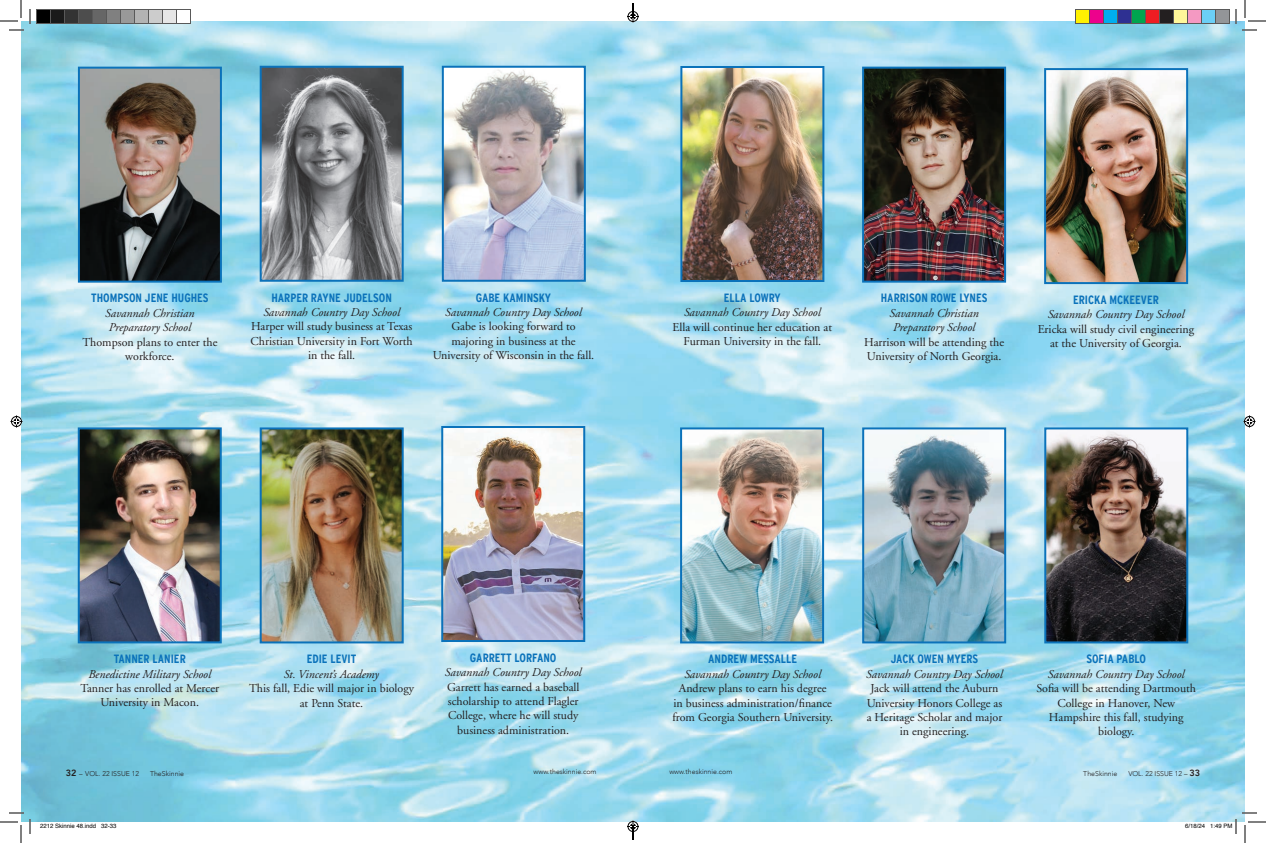
<style>
.page{position:relative;width:1266px;height:843px;background:#fff}
.page>*{position:absolute;margin:0;border:0;box-sizing:border-box;transform-origin:0 0}
.t1{font:12px/14.4px "Adobe Garamond";color:#231f20;text-align:center}
.t2{font:italic 12px/14.4px "Adobe Garamond";color:#231f20;text-align:center}
.t3{font:700 condensed 12px "Interstate";color:#0b72ba}
.t4{font:300 7px "Avenir";color:#231f20}
.t5{font:6px "Helvetica";color:#000}
.s1{font-weight:800;font-size:9px}
</style>
<div class="page">
<img style="left:21px;top:21px;width:1224px;height:801px">
<img style="left:865px;top:430px;width:138px;height:210px">
<div style="left:862px;top:427px;width:144px;height:216px;border:2px solid #0b72ba"></div>
<img style="left:444px;top:429px;width:138px;height:210px">
<div style="left:441px;top:426px;width:144px;height:216px;border:2px solid #0b72ba"></div>
<img style="left:263px;top:430px;width:138px;height:210px">
<div style="left:260px;top:427px;width:144px;height:216px;border:2px solid #0b72ba"></div>
<img style="left:865px;top:70px;width:138px;height:210px">
<div style="left:862px;top:67px;width:144px;height:216px;border:2px solid #0b72ba"></div>
<img style="left:683px;top:69px;width:138px;height:210px">
<div style="left:680px;top:66px;width:144px;height:216px;border:2px solid #0b72ba"></div>
<img style="left:683px;top:430px;width:138px;height:210px">
<div style="left:680px;top:427px;width:144px;height:216px;border:2px solid #0b72ba"></div>
<img style="left:1047px;top:71px;width:138px;height:210px">
<div style="left:1044px;top:68px;width:144px;height:216px;border:2px solid #0b72ba"></div>
<img style="left:81px;top:430px;width:138px;height:210px">
<div style="left:78px;top:427px;width:144px;height:216px;border:2px solid #0b72ba"></div>
<img style="left:1047px;top:430px;width:138px;height:210px">
<div style="left:1044px;top:427px;width:144px;height:216px;border:2px solid #0b72ba"></div>
<img style="left:445px;top:69px;width:138px;height:210px">
<div style="left:442px;top:66px;width:144px;height:216px;border:2px solid #0b72ba"></div>
<img style="left:263px;top:69px;width:138px;height:210px">
<div style="left:260px;top:66px;width:144px;height:216px;border:2px solid #0b72ba"></div>
<img style="left:81px;top:70px;width:138px;height:210px">
<div style="left:78px;top:67px;width:144px;height:216px;border:2px solid #0b72ba"></div>
<svg style="left:0;top:0;width:31px;height:31px"></svg>
<svg style="left:0;top:812px;width:31px;height:31px"></svg>
<svg style="left:1235px;top:0;width:31px;height:31px"></svg>
<svg style="left:10px;top:416px;width:12px;height:12px"></svg>
<svg style="left:1244px;top:416px;width:12px;height:12px"></svg>
<div style="left:36px;top:10px;width:14px;height:14px;background:#000"></div>
<div style="left:36px;top:9px;width:15px;height:15px;border:1px solid #595959"></div>
<div style="left:50px;top:10px;width:14px;height:14px;background:#1a1a1a"></div>
<div style="left:50px;top:9px;width:15px;height:15px;border:1px solid #595959"></div>
<div style="left:64px;top:10px;width:14px;height:14px;background:#333"></div>
<div style="left:64px;top:9px;width:15px;height:15px;border:1px solid #595959"></div>
<div style="left:78px;top:10px;width:14px;height:14px;background:#4d4d4d"></div>
<div style="left:78px;top:9px;width:15px;height:15px;border:1px solid #595959"></div>
<div style="left:92px;top:10px;width:14px;height:14px;background:#666"></div>
<div style="left:92px;top:9px;width:15px;height:15px;border:1px solid #595959"></div>
<div style="left:106px;top:10px;width:14px;height:14px;background:#808080"></div>
<div style="left:106px;top:9px;width:15px;height:15px;border:1px solid #595959"></div>
<div style="left:120px;top:10px;width:14px;height:14px;background:#999"></div>
<div style="left:120px;top:9px;width:15px;height:15px;border:1px solid #595959"></div>
<div style="left:134px;top:10px;width:14px;height:14px;background:#b3b3b3"></div>
<div style="left:134px;top:9px;width:15px;height:15px;border:1px solid #595959"></div>
<div style="left:148px;top:10px;width:14px;height:14px;background:#ccc"></div>
<div style="left:148px;top:9px;width:15px;height:15px;border:1px solid #595959"></div>
<div style="left:162px;top:10px;width:14px;height:14px;background:#e6e6e6"></div>
<div style="left:162px;top:9px;width:15px;height:15px;border:1px solid #595959"></div>
<div style="left:176px;top:10px;width:14px;height:14px;background:#fff"></div>
<div style="left:176px;top:9px;width:15px;height:15px;border:1px solid #595959"></div>
<div style="left:1076px;top:10px;width:14px;height:14px;background:#fff101"></div>
<div style="left:1075px;top:9px;width:15px;height:15px;border:1px solid #595959"></div>
<div style="left:1090px;top:10px;width:14px;height:14px;background:#ed028c"></div>
<div style="left:1089px;top:9px;width:15px;height:15px;border:1px solid #595959"></div>
<div style="left:1104px;top:10px;width:14px;height:14px;background:#00aeef"></div>
<div style="left:1103px;top:9px;width:15px;height:15px;border:1px solid #595959"></div>
<div style="left:1118px;top:10px;width:14px;height:14px;background:#2e3092"></div>
<div style="left:1117px;top:9px;width:15px;height:15px;border:1px solid #595959"></div>
<div style="left:1132px;top:10px;width:14px;height:14px;background:#00a54f"></div>
<div style="left:1131px;top:9px;width:15px;height:15px;border:1px solid #595959"></div>
<div style="left:1146px;top:10px;width:14px;height:14px;background:#ee1d23"></div>
<div style="left:1145px;top:9px;width:15px;height:15px;border:1px solid #595959"></div>
<div style="left:1160px;top:10px;width:14px;height:14px;background:#231f20"></div>
<div style="left:1159px;top:9px;width:15px;height:15px;border:1px solid #595959"></div>
<div style="left:1174px;top:10px;width:14px;height:14px;background:#fff79a"></div>
<div style="left:1173px;top:9px;width:15px;height:15px;border:1px solid #595959"></div>
<div style="left:1188px;top:10px;width:14px;height:14px;background:#f499c2"></div>
<div style="left:1187px;top:9px;width:15px;height:15px;border:1px solid #595959"></div>
<div style="left:1202px;top:10px;width:14px;height:14px;background:#6bcff6"></div>
<div style="left:1201px;top:9px;width:15px;height:15px;border:1px solid #595959"></div>
<div style="left:1216px;top:10px;width:14px;height:14px;background:#939598"></div>
<div style="left:1215px;top:9px;width:15px;height:15px;border:1px solid #595959"></div>
<svg style="left:1185px;top:812px;width:81px;height:31px"></svg>
<svg style="left:627px;top:3px;width:12px;height:19px"></svg>
<svg style="left:627px;top:820px;width:12px;height:20px"></svg>
<p class="t3" style="left:91px;top:292px;width:119px">THOMPSON JENE HUGHES</p>
<p class="t2" style="left:105px;top:306px;width:91px">Savannah Christian<br>Preparatory School</p>
<p class="t1" style="left:82px;top:335px;width:137px">Thompson plans to enter the workforce.</p>
<p class="t3" style="left:271px;top:291px;width:122px">HARPER RAYNE JUDELSON</p>
<p class="t2" style="left:263px;top:305px;width:138px">Savannah Country Day School</p>
<p class="t1" style="left:251px;top:320px;width:164px">Harper will study business at Texas<br>Christian University in Fort Worth in the fall.</p>
<p class="t3" style="left:476px;top:291px;width:77px">GABE KAMINSKY</p>
<p class="t2" style="left:445px;top:305px;width:138px">Savannah Country Day School</p>
<p class="t1" style="left:433px;top:320px;width:163px">Gabe is looking forward to majoring in business at the<br>University of Wisconsin in the fall.</p>
<p class="t3" style="left:724px;top:291px;width:58px">ELLA LOWRY</p>
<p class="t2" style="left:684px;top:306px;width:138px">Savannah Country Day School</p>
<p class="t1" style="left:673px;top:320px;width:161px">Ella will continue her education at<br>Furman University in the fall.</p>
<p class="t3" style="left:881px;top:292px;width:108px">HARRISON ROWE LYNES</p>
<p class="t2" style="left:889px;top:306px;width:91px">Savannah Christian<br>Preparatory School</p>
<p class="t1" style="left:864px;top:335px;width:141px;text-align:left">Harrison will be attending the<br>University of North Georgia.</p>
<p class="t3" style="left:1073px;top:293px;width:87px">ERICKA MCKEEVER</p>
<p class="t2" style="left:1048px;top:308px;width:138px">Savannah Country Day School</p>
<p class="t1" style="left:1038px;top:322px;width:158px">Ericka will study civil engineering at the University of Georgia.</p>
<p class="t3" style="left:114px;top:652px;width:74px">TANNER LANIER</p>
<p class="t2" style="left:88px;top:667px;width:124px">Benedictine Military School</p>
<p class="t1" style="left:80px;top:681px;width:140px">Tanner has enrolled at Mercer<br>University in Macon.</p>
<p class="t3" style="left:307px;top:652px;width:51px">EDIE LEVIT</p>
<p class="t2" style="left:284px;top:667px;width:97px">St. Vincent’s Academy</p>
<p class="t1" style="left:249px;top:681px;width:166px">This fall, Edie will major in biology at Penn State.</p>
<p class="t3" style="left:470px;top:651px;width:88px">GARRETT LORFANO</p>
<p class="t2" style="left:445px;top:666px;width:138px">Savannah Country Day School</p>
<p class="t1" style="left:447px;top:680px;width:134px">Garrett has earned a baseball scholarship to attend Flagler<br>College, where he will study business administration.</p>
<p class="t3" style="left:708px;top:652px;width:91px">ANDREW MESSALLE</p>
<p class="t2" style="left:684px;top:667px;width:138px">Savannah Country Day School</p>
<p class="t1" style="left:672px;top:681px;width:162px">Andrew plans to earn his degree<br>in business administration/finance from Georgia Southern University.</p>
<p class="t3" style="left:891px;top:652px;width:89px">JACK OWEN MYERS</p>
<p class="t2" style="left:866px;top:667px;width:138px">Savannah Country Day School</p>
<p class="t1" style="left:867px;top:681px;width:137px">Jack will attend the Auburn<br>University Honors College as a Heritage Scholar and major in engineering.</p>
<p class="t3" style="left:1086px;top:652px;width:61px">SOFIA PABLO</p>
<p class="t2" style="left:1048px;top:667px;width:138px">Savannah Country Day School</p>
<p class="t1" style="left:1036px;top:681px;width:161px">Sofia will be attending Dartmouth<br>College in Hanover, New<br>Hampshire this fall, studying biology.</p>
<p class="t4" style="left:66px;top:770px;width:75px"><span class="s1">32</span> – VOL. 22 ISSUE 12</p>
<p class="t4" style="left:150px;top:770px;width:36px">TheSkinnie</p>
<p class="t4" style="left:534px;top:768px;width:65px">www.theskinnie.com</p>
<p class="t4" style="left:669px;top:768px;width:65px">www.theskinnie.com</p>
<p class="t4" style="left:1083px;top:770px;width:36px">TheSkinnie</p>
<p class="t4" style="left:1128px;top:770px;width:73px">VOL. 22 ISSUE 12 – <span class="s1">33</span></p>
<p class="t5" style="left:40px;top:821px;width:78px">2212 Skinnie 48.indd 32-33</p>
<p class="t5" style="left:1185px;top:821px;width:49px">6/18/24 1:49 PM</p>
</div>
